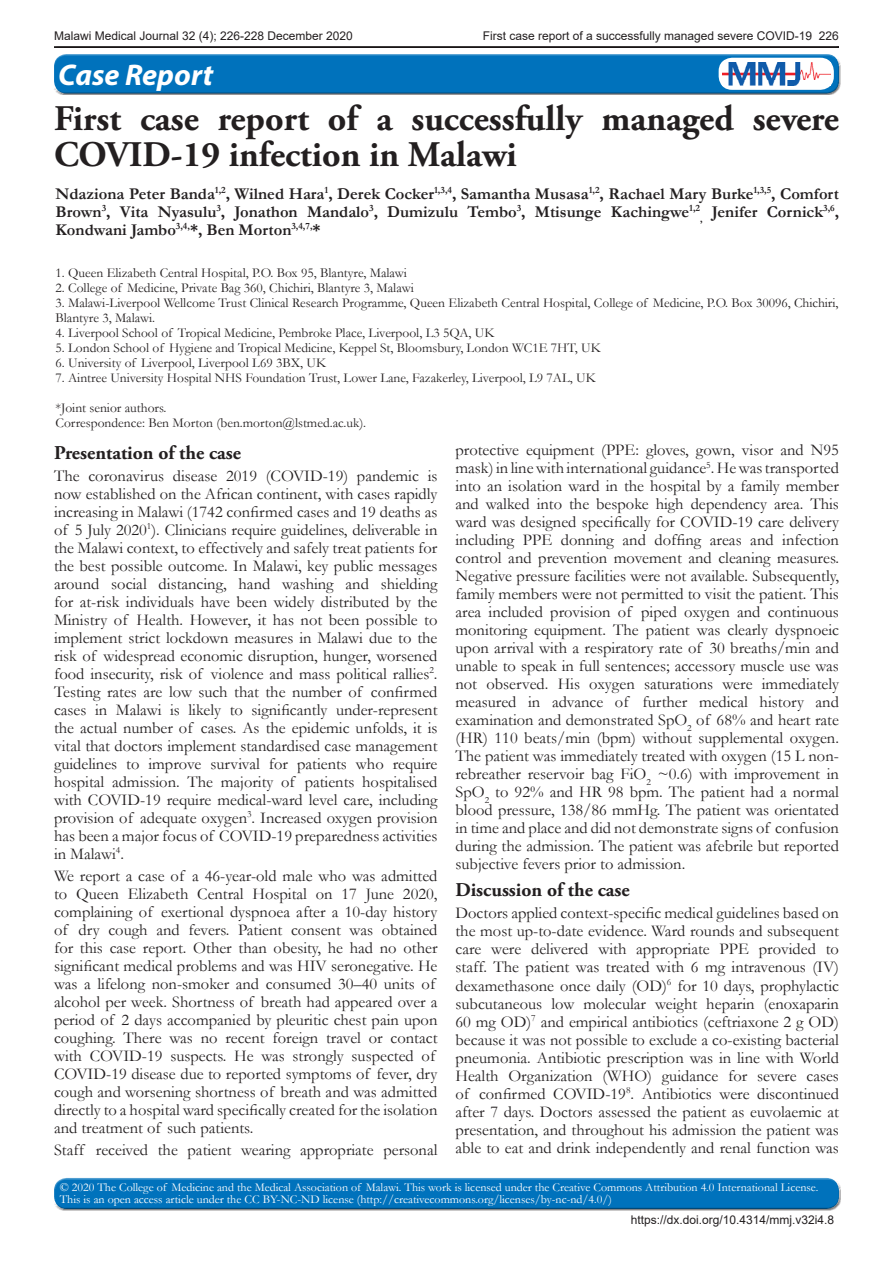
<style>
.page{position:relative;width:893px;height:1263px;background:#fff}
.page>*{position:absolute;margin:0;border:0;box-sizing:border-box;transform-origin:0 0}
.MMJ_Heading_1{font:700 36px/36px "Adobe Garamond Pro";color:#231f20}
.t1{font:italic 700 30px "Myriad Pro";color:#fff}
.MMJ_Heading_1-2{font:700 19.5px "Adobe Garamond Pro";color:#231f20}
.MMJ_Body_Text{font:16.5px/18px "Garamond";color:#231f20;text-align:justify}
.MMJ_Author_Name{font:700 16.5px/18px "Garamond";color:#231f20;text-align:justify}
.MMJ_Author_Instituti{font:13.5px/15px "Garamond";color:#231f20}
.t2{font:12px/12px "Garamond";color:#fff}
.MMJ_Article_heading{font:12px "Arial";color:#231f20}
</style>
<div class="page">
<div style="left:51px;top:43px;width:792px;height:6px;background:#231f20;opacity:.75"></div>
<div style="left:52px;top:1176px;width:789px;height:30px;background:#fff;opacity:.75"></div>
<div style="left:52px;top:1181px;width:789px;height:29px;background:#0072bc"></div>
<div style="left:52px;top:52px;width:789px;height:39px;background:#fff;opacity:.75"></div>
<div style="left:52px;top:58px;width:789px;height:37px;background:#231f20;opacity:.75"></div>
<div style="left:719px;top:58px;width:115px;height:32px;background:#fff;border-radius:13px"></div>
<img style="left:722px;top:62px;width:108px;height:23px">
<p class="MMJ_Article_heading" style="left:54px;top:28px;width:300px">Malawi Medical Journal 32 (4); 226-228 December 2020</p>
<p class="MMJ_Article_heading" style="left:483px;top:28px;width:358px">First case report of a successfully managed severe COVID-19 226</p>
<h2 class="t1" style="left:58px;top:55px;width:157px">Case Report</h2>
<p class="MMJ_Heading_1" style="left:54px;top:102px;width:786px">First case report of a successfully managed severe<br>COVID-19 infection in Malawi</p>
<p class="MMJ_Author_Name" style="left:55px;top:184px;width:785px">Ndaziona Peter Banda<sup>1,2</sup>, Wilned Hara<sup>1</sup>, Derek Cocker<sup>1,3,4</sup>, Samantha Musasa<sup>1,2</sup>, Rachael Mary Burke<sup>1,3,5</sup>, Comfort Brown<sup>3</sup>, Vita Nyasulu<sup>3</sup>, Jonathon Mandalo<sup>3</sup>, Dumizulu Tembo<sup>3</sup>, Mtisunge Kachingwe<sup>1,2</sup><sub>,</sub> Jenifer Cornick<sup>3,6</sup>, Kondwani Jambo<sup>3,4,</sup>*, Ben Morton<sup>3,4,7,</sup>*</p>
<p class="MMJ_Author_Instituti" style="left:55px;top:265px;width:353px">1. Queen Elizabeth Central Hospital, P.O. Box 95, Blantyre, Malawi</p>
<p class="MMJ_Author_Instituti" style="left:55px;top:280px;width:360px">2. College of Medicine, Private Bag 360, Chichiri, Blantyre 3, Malawi</p>
<p class="MMJ_Author_Instituti" style="left:55px;top:295px;width:784px">3. Malawi-Liverpool Wellcome Trust Clinical Research Programme, Queen Elizabeth Central Hospital, College of Medicine, P.O. Box 30096, Chichiri,<br>Blantyre 3, Malawi.</p>
<p class="MMJ_Author_Instituti" style="left:55px;top:325px;width:440px">4. Liverpool School of Tropical Medicine, Pembroke Place, Liverpool, L3 5QA, UK</p>
<p class="MMJ_Author_Instituti" style="left:55px;top:340px;width:547px">5. London School of Hygiene and Tropical Medicine, Keppel St, Bloomsbury, London WC1E 7HT, UK</p>
<p class="MMJ_Author_Instituti" style="left:55px;top:355px;width:272px">6. University of Liverpool, Liverpool L69 3BX, UK</p>
<p class="MMJ_Author_Instituti" style="left:55px;top:370px;width:542px">7. Aintree University Hospital NHS Foundation Trust, Lower Lane, Fazakerley, Liverpool, L9 7AL, UK</p>
<p class="MMJ_Author_Instituti" style="left:55px;top:400px;width:113px">*Joint senior authors.</p>
<p class="MMJ_Author_Instituti" style="left:55px;top:415px;width:312px">Correspondence: Ben Morton (ben.morton@lstmed.ac.uk).</p>
<p class="MMJ_Heading_1-2" style="left:54px;top:441px;width:188px">Presentation of the case</p>
<p class="MMJ_Body_Text" style="left:54px;top:466px;width:385px">The coronavirus disease 2019 (COVID-19) pandemic is now established on the African continent, with cases rapidly increasing in Malawi (1742 confirmed cases and 19 deaths as of 5 July 2020<sup>1</sup>). Clinicians require guidelines, deliverable in the Malawi context, to effectively and safely treat patients for the best possible outcome. In Malawi, key public messages around social distancing, hand washing and shielding for at-risk individuals have been widely distributed by the Ministry of Health. However, it has not been possible to implement strict lockdown measures in Malawi due to the risk of widespread economic disruption, hunger, worsened food insecurity, risk of violence and mass political rallies<sup>2</sup>.<br>Testing rates are low such that the number of confirmed cases in Malawi is likely to significantly under-represent the actual number of cases. As the epidemic unfolds, it is vital that doctors implement standardised case management guidelines to improve survival for patients who require hospital admission. The majority of patients hospitalised with COVID-19 require medical-ward level care, including provision of adequate oxygen<sup>3</sup>. Increased oxygen provision has been a major focus of COVID-19 preparedness activities in Malawi<sup>4</sup>.</p>
<p class="MMJ_Body_Text" style="left:54px;top:866px;width:385px;text-align:left">We report a case of a 46-year-old male who was admitted to Queen Elizabeth Central Hospital on 17 June 2020, complaining of exertional dyspnoea after a 10-day history of dry cough and fevers. Patient consent was obtained for this case report. Other than obesity, he had no other significant medical problems and was HIV seronegative. He was a lifelong non-smoker and consumed 30–40 units of alcohol per week. Shortness of breath had appeared over a period of 2 days accompanied by pleuritic chest pain upon coughing. There was no recent foreign travel or contact with COVID-19 suspects. He was strongly suspected of COVID-19 disease due to reported symptoms of fever, dry cough and worsening shortness of breath and was admitted directly to a hospital ward specifically created for the isolation and treatment of such patients.</p>
<p class="MMJ_Body_Text" style="left:54px;top:1141px;width:385px">Staff received the patient wearing appropriate personal</p>
<p class="MMJ_Body_Text" style="left:455px;top:441px;width:385px">protective equipment (PPE: gloves, gown, visor and N95 mask) in line with international guidance<sup>5</sup>. He was transported into an isolation ward in the hospital by a family member and walked into the bespoke high dependency area. This ward was designed specifically for COVID-19 care delivery including PPE donning and doffing areas and infection control and prevention movement and cleaning measures.<br>Negative pressure facilities were not available. Subsequently, family members were not permitted to visit the patient. This area included provision of piped oxygen and continuous monitoring equipment. The patient was clearly dyspnoeic upon arrival with a respiratory rate of 30 breaths/min and unable to speak in full sentences; accessory muscle use was not observed. His oxygen saturations were immediately measured in advance of further medical history and examination and demonstrated SpO<sub>2</sub> of 68% and heart rate (HR) 110 beats/min (bpm) without supplemental oxygen.<br>The patient was immediately treated with oxygen (15 L non&shy;rebreather reservoir bag FiO<sub>2</sub> ~0.6) with improvement in SpO<sub>2</sub> to 92% and HR 98 bpm. The patient had a normal blood pressure, 138/86 mmHg. The patient was orientated in time and place and did not demonstrate signs of confusion during the admission. The patient was afebrile but reported subjective fevers prior to admission.</p>
<p class="MMJ_Heading_1-2" style="left:455px;top:879px;width:176px">Discussion of the case</p>
<p class="MMJ_Body_Text" style="left:455px;top:904px;width:385px">Doctors applied context-specific medical guidelines based on the most up-to-date evidence. Ward rounds and subsequent care were delivered with appropriate PPE provided to staff. The patient was treated with 6 mg intravenous (IV) dexamethasone once daily (OD)<sup>6</sup> for 10 days, prophylactic subcutaneous low molecular weight heparin (enoxaparin 60 mg OD)<sup>7</sup> and empirical antibiotics (ceftriaxone 2 g OD) because it was not possible to exclude a co-existing bacterial pneumonia. Antibiotic prescription was in line with World Health Organization (WHO) guidance for severe cases of confirmed COVID-19<sup>8</sup>. Antibiotics were discontinued after 7 days. Doctors assessed the patient as euvolaemic at presentation, and throughout his admission the patient was able to eat and drink independently and renal function was</p>
<p class="t2" style="left:60px;top:1181px;width:760px">© 2020 The College of Medicine and the Medical Association of Malawi. This work is licensed under the Creative Commons Attribution 4.0 International License.<br>This is an open access article under the CC BY-NC-ND license (http://creativecommons.org/licenses/by-nc-nd/4.0/)</p>
<p class="MMJ_Article_heading" style="left:631px;top:1211px;width:205px">https://dx.doi.org/10.4314/mmj.v32i4.8</p>
</div>
